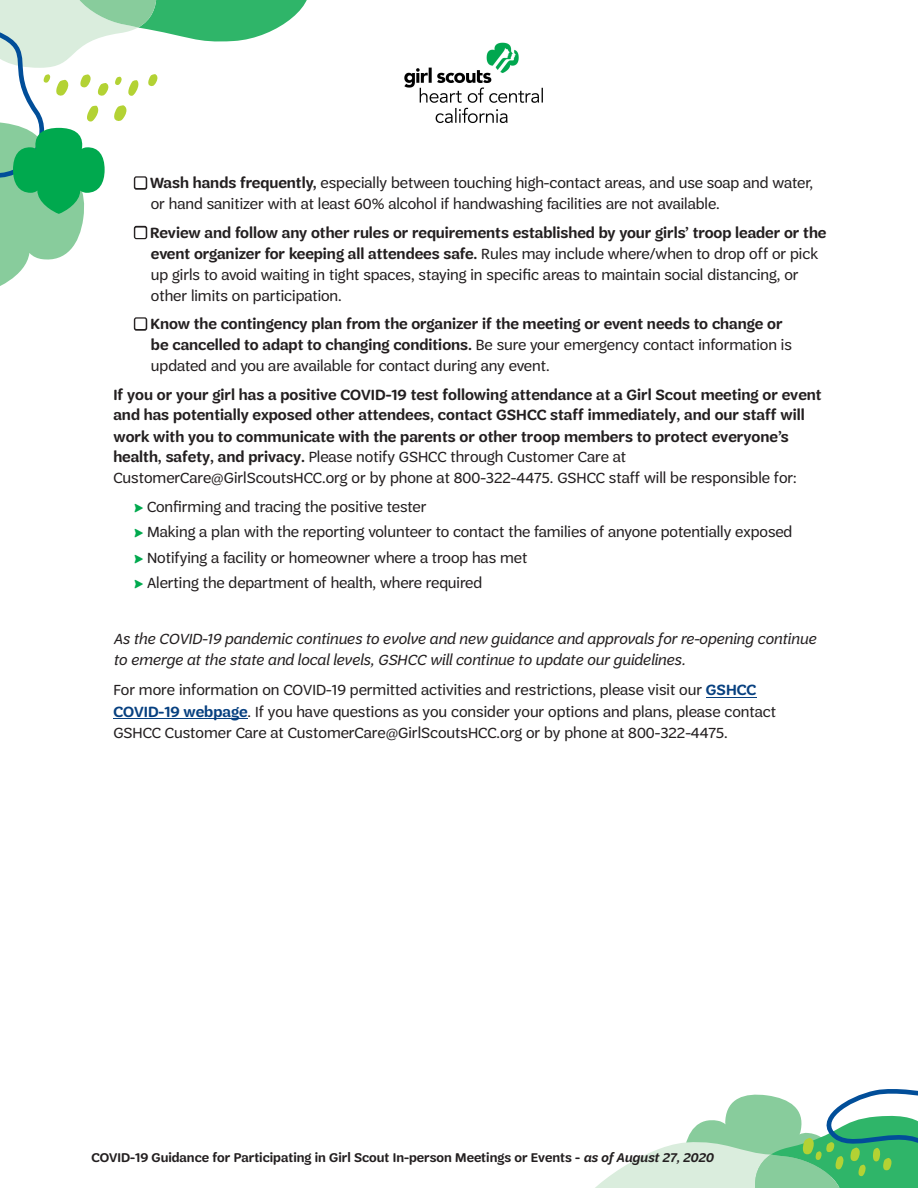
<style>
.page{position:relative;width:918px;height:1188px;background:#fff}
.page>*{position:absolute;margin:0;border:0;box-sizing:border-box;transform-origin:0 0}
.t1{font:15.75px/21px "Trefoil Sans";color:#231f20}
.t2{font:600 15.75px/20.9px "Trefoil Sans";color:#231f20}
.t3{font:italic 15.75px/20.5px "Trefoil Sans";color:#231f20}
.t4{font:600 13.5px "Trefoil Sans";color:#231f20}
.s1{font-weight:900}
.s2{font-weight:600}
.s3{font-weight:400}
.s4{color:#00a94e}
.s5{font-weight:600;color:#074080}
.s6{font-style:italic}
</style>
<div class="page">
<svg style="left:0;top:0;width:307px;height:286px"></svg>
<svg style="left:595px;top:1089px;width:323px;height:99px"></svg>
<img style="left:404px;top:42px;width:139px;height:81px">
<hr style="left:706px;top:697px;width:50px;height:1px;background:#074080">
<hr style="left:113px;top:719px;width:135px;height:1px;background:#074080">
<p class="t1" style="left:151px;top:173px;width:664px;text-indent:-17px"><span class="s1">■</span> <span class="s2">Wash hands frequently,</span> especially between touching high-contact areas, and use soap and water, or hand sanitizer with at least 60% alcohol if handwashing facilities are not available.</p>
<p class="t1" style="left:151px;top:222px;width:677px;text-indent:-17px"><span class="s1">■</span> <span class="s2">Review and follow any other rules or requirements established by your girls’ troop leader or the event organizer for keeping all attendees safe.</span> Rules may include where/when to drop off or pick up girls to avoid waiting in tight spaces, staying in specific areas to maintain social distancing, or other limits on participation.</p>
<p class="t2" style="left:151px;top:314px;width:643px;text-indent:-17px"><span class="s1">■</span> Know the contingency plan from the organizer if the meeting or event needs to change or be cancelled to adapt to changing conditions. <span class="s3">Be sure your emergency contact information is updated and you are available for contact during any event.</span></p>
<p class="t2" style="left:113px;top:384px;width:710px">If you or your girl has a positive COVID-19 test following attendance at a Girl Scout meeting or event and has potentially exposed other attendees, contact GSHCC staff immediately, and our staff will work with you to communicate with the parents or other troop members to protect everyone’s health, safety, and privacy. <span class="s3">Please notify GSHCC through Customer Care at CustomerCare@GirlScoutsHCC.org or by phone at 800-322-4475. GSHCC staff will be responsible for:</span></p>
<p class="t1" style="left:134px;top:494px;width:659px;line-height:25.5px"><span class="s4">⇨</span> Confirming and tracing the positive tester<br><span class="s4">⇨</span> Making a plan with the reporting volunteer to contact the families of anyone potentially exposed <span class="s4">⇨</span> Notifying a facility or homeowner where a troop has met<br><span class="s4">⇨</span> Alerting the department of health, where required</p>
<p class="t3" style="left:113px;top:629px;width:704px">As the COVID-19 pandemic continues to evolve and new guidance and approvals for re-opening continue to emerge at the state and local levels, GSHCC will continue to update our guidelines.</p>
<p class="t1" style="left:113px;top:680px;width:664px">For more information on COVID-19 permitted activities and restrictions, please visit our <span class="s5">GSHCC<br>COVID-19 webpage</span>. If you have questions as you consider your options and plans, please contact<br>GSHCC Customer Care at CustomerCare@GirlScoutsHCC.org or by phone at 800-322-4475.</p>
<p class="t4" style="left:92px;top:1150px;width:624px">COVID-19 Guidance for Participating in Girl Scout In-person Meetings or Events - <span class="s6">as of August 27, 2020</span></p>
</div>
